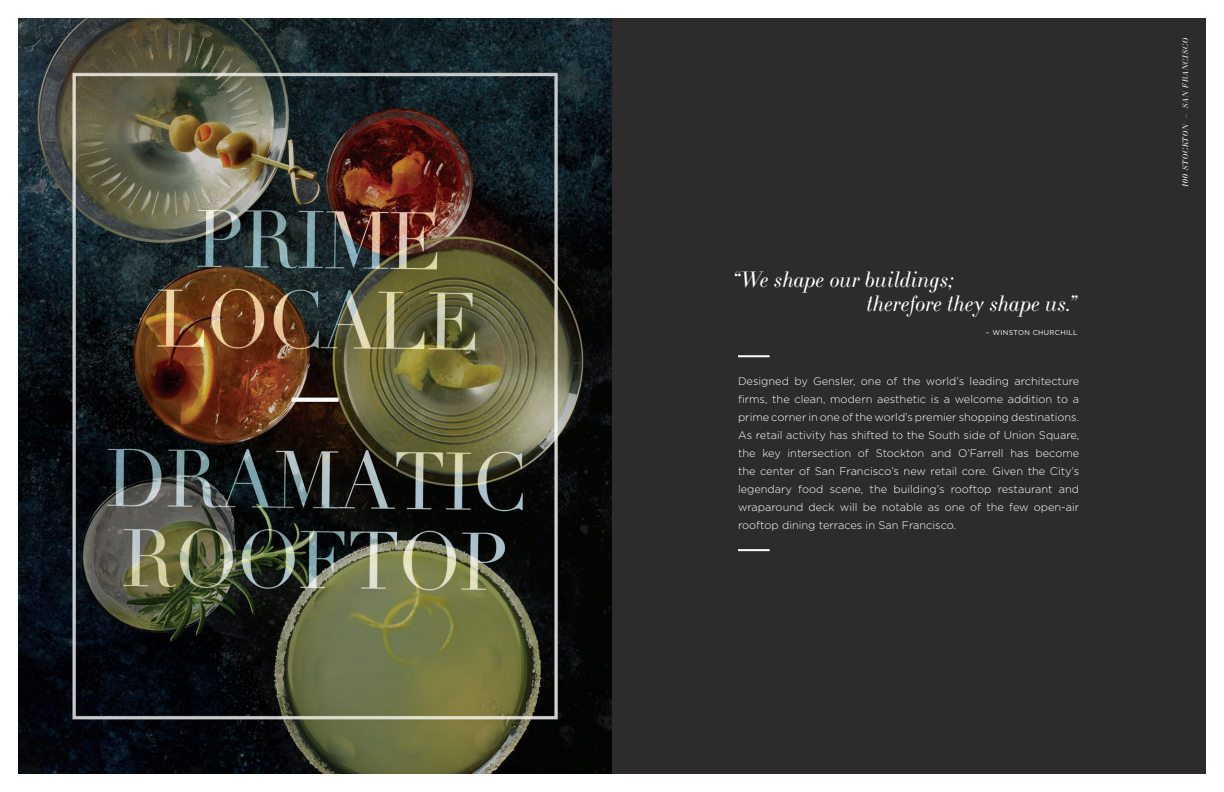
<style>
.page{position:relative;width:1224px;height:792px;background:#fff}
.page>*{position:absolute;margin:0;border:0;box-sizing:border-box;transform-origin:0 0}
.t1{font:italic 22px "LTC Bodoni 175";color:#fff}
.t2{font:300 11px/18px "Gotham";color:#fff;text-align:justify}
.t3{font:italic 8px "LTC Bodoni 175";letter-spacing:.08em;color:#fff}
.t4{font:7px "Gotham";letter-spacing:.05em;color:#fff}
.s1{font-size:9px}
</style>
<div class="page">
<img style="left:18px;top:18px;width:594px;height:756px">
<div style="left:612px;top:18px;width:594px;height:756px;background:#2e2b2c"></div>
<hr style="left:738px;top:549px;width:32px;height:2px;background:#fff">
<hr style="left:738px;top:355px;width:32px;height:2px;background:#fff">
<p class="t1" style="left:733px;top:267px;width:224px">“We shape our buildings;</p>
<p class="t1" style="left:868px;top:291px;width:211px">therefore they shape us.”</p>
<p class="t4" style="left:986px;top:328px;width:93px">– WINSTON CHURCHILL</p>
<p class="t2" style="left:738px;top:372px;width:343px">Designed by Gensler, one of the world’s leading architecture firms, the clean, modern aesthetic is a welcome addition to a prime corner in one of the world’s premier shopping destinations.<br>As retail activity has shifted to the South side of Union Square, the key intersection of Stockton and O’Farrell has become the center of San Francisco’s new retail core. Given the City’s legendary food scene, the building’s rooftop restaurant and wraparound deck will be notable as one of the few open-air rooftop dining terraces in San Francisco.</p>
<p class="t3" style="left:1181px;top:187px;width:150px;rotate:-90deg"><span class="s1">100</span> STOCKTON – SAN FRANCISCO</p>
</div>
